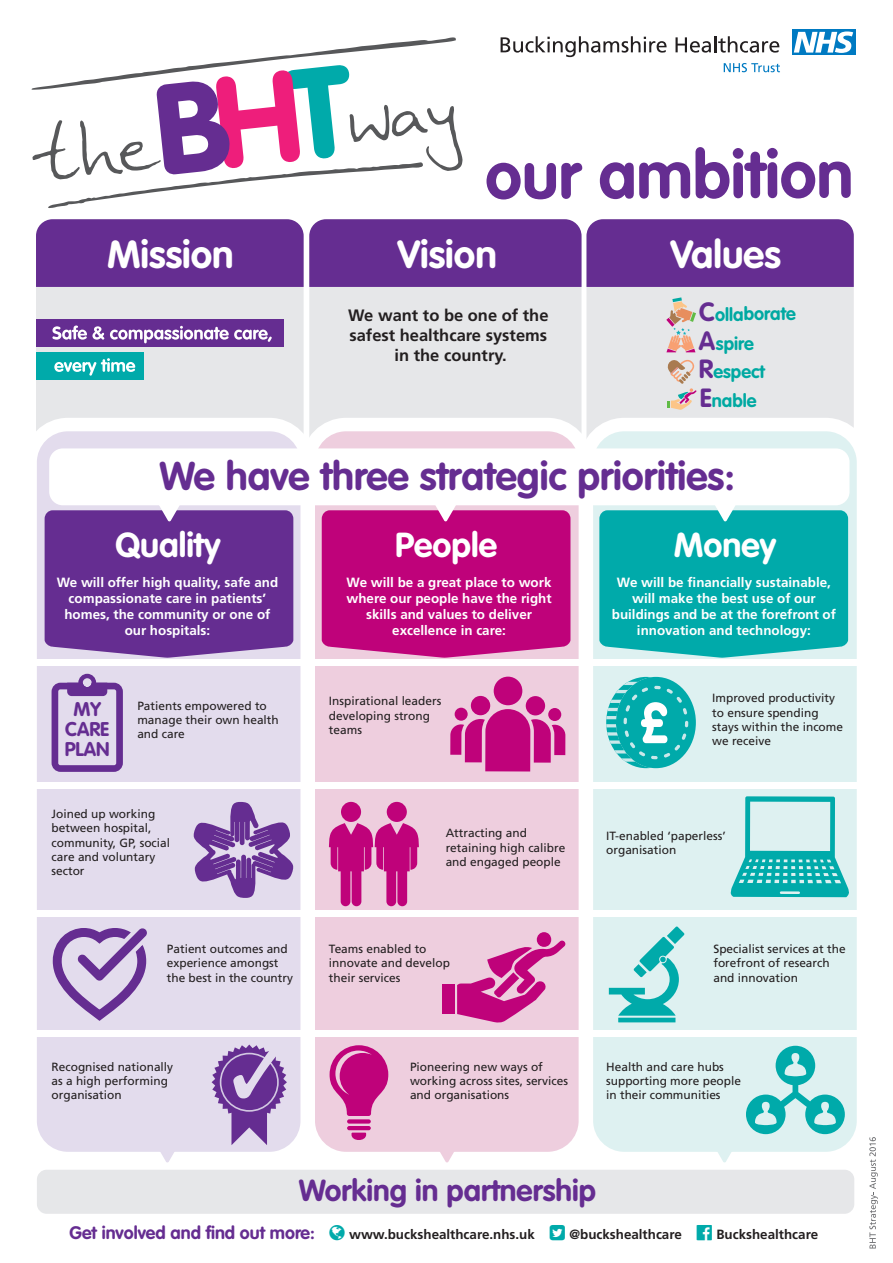
<style>
.page{position:relative;width:893px;height:1263px;background:#fff}
.page>*{position:absolute;margin:0;border:0;box-sizing:border-box;transform-origin:0 0}
.t1{font:700 66.15px "VAG Rounded LT";letter-spacing:-.005em;color:#652d91}
.t2{font:700 39.6px "VAG Rounded LT";color:#652d91}
.t3{font:700 38.7px "VAG Rounded LT";color:#fff}
.t4{font:700 34.2px "VAG Rounded LT";color:#fff}
.t5{font:700 30px "VAG Rounded LT";color:#652d91}
.t6{font:700 19.65px/20.1px "VAG Rounded LT";color:#652d91;text-align:center}
.t7{font:700 18.15px/29px "VAG Rounded";color:#00a9a2}
.t8{font:700 17.85px "VAG Rounded LT";color:#652d91}
.t9{font:700 16.5px/19.8px "Frutiger LT";color:#231f20;text-align:center}
.t10{font:700 13.35px/16px "Frutiger LT";color:#fff;text-align:center}
.t11{font:700 13.35px "Frutiger LT";color:#231f20}
.t12{font:11.85px/14.2px "Frutiger LT";color:#231f20}
.s1{font-size:25.95px;color:#652d91}
</style>
<div class="page">
<div style="left:37px;top:1170px;width:817px;height:44px;background:#e6e7e9;border-radius:10px"></div>
<div style="left:36px;top:219px;width:268px;height:252px;background:#e6e7e9;border-radius:17px"></div>
<div style="left:309px;top:219px;width:272px;height:252px;background:#e6e7e9;border-radius:17px"></div>
<div style="left:586px;top:219px;width:268px;height:252px;background:#e6e7e9;border-radius:17px"></div>
<div style="left:36px;top:219px;width:818px;height:68px;background:#652d91"></div>
<div style="left:308px;top:425px;width:277px;height:733px;background:#eecede;border-radius:38px"></div>
<div style="left:301px;top:418px;width:291px;height:747px;border:14px solid #fff;border-radius:38px"></div>
<div style="left:586px;top:425px;width:277px;height:733px;background:#def1f1;border-radius:38px"></div>
<div style="left:580px;top:418px;width:290px;height:747px;border:14px solid #fff;border-radius:38px"></div>
<div style="left:30px;top:425px;width:277px;height:733px;background:#e3dced;border-radius:38px"></div>
<div style="left:23px;top:418px;width:291px;height:747px;border:14px solid #fff;border-radius:38px"></div>
<div style="left:792px;top:29px;width:63px;height:26px;background:#007ac2"></div>
<svg style="left:794px;top:31px;width:59px;height:22px"></svg>
<svg style="left:501px;top:36px;width:166px;height:21px"></svg>
<svg style="left:675px;top:36px;width:104px;height:17px"></svg>
<svg style="left:724px;top:63px;width:56px;height:9px"></svg>
<div style="left:49px;top:448px;width:800px;height:57px;background:#fff;border-radius:14px"></div>
<svg style="left:45px;top:497px;width:248px;height:161px;background:#76449d"></svg>
<svg style="left:322px;top:505px;width:248px;height:153px;background:#c21282"></svg>
<svg style="left:599px;top:498px;width:249px;height:160px;background:#1cb3b3"></svg>
<div style="left:36px;top:660px;width:836px;height:6px;background:#fff"></div>
<div style="left:36px;top:910px;width:837px;height:6px;background:#fff"></div>
<div style="left:30px;top:782px;width:836px;height:6px;background:#fff"></div>
<div style="left:31px;top:1031px;width:836px;height:6px;background:#fff"></div>
<svg style="left:52px;top:928px;width:95px;height:93px"></svg>
<svg style="left:450px;top:677px;width:115px;height:94px"></svg>
<div style="left:442px;top:985px;width:12px;height:29px;background:#bf027a"></div>
<div style="left:537px;top:932px;width:14px;height:15px;background:#bf027a;border-radius:50%"></div>
<svg style="left:457px;top:940px;width:109px;height:83px"></svg>
<svg style="left:730px;top:796px;width:119px;height:101px"></svg>
<svg style="left:609px;top:926px;width:75px;height:96px"></svg>
<svg style="left:746px;top:1046px;width:99px;height:88px"></svg>
<div style="left:616px;top:677px;width:80px;height:91px;background:#0aa;border-radius:50%"></div>
<svg style="left:606px;top:677px;width:82px;height:91px"></svg>
<svg style="left:212px;top:1044px;width:75px;height:101px"></svg>
<div style="left:341px;top:802px;width:20px;height:20px;background:#bf027a;border-radius:50%"></div>
<div style="left:387px;top:802px;width:20px;height:20px;background:#bf027a;border-radius:50%"></div>
<svg style="left:329px;top:823px;width:90px;height:83px"></svg>
<svg style="left:52px;top:674px;width:71px;height:98px"></svg>
<svg style="left:330px;top:1045px;width:58px;height:95px"></svg>
<div style="left:36px;top:352px;width:108px;height:28px;background:#0aa"></div>
<svg style="left:54px;top:358px;width:81px;height:18px"></svg>
<div style="left:36px;top:319px;width:248px;height:27px;background:#652d91"></div>
<svg style="left:52px;top:325px;width:52px;height:15px"></svg>
<svg style="left:110px;top:326px;width:162px;height:17px"></svg>
<svg style="left:666px;top:297px;width:30px;height:55px"></svg>
<svg style="left:667px;top:359px;width:29px;height:51px"></svg>
<svg style="left:153px;top:1150px;width:29px;height:13px"></svg>
<svg style="left:433px;top:1150px;width:28px;height:13px"></svg>
<svg style="left:710px;top:1150px;width:29px;height:13px"></svg>
<svg style="left:194px;top:802px;width:99px;height:96px"></svg>
<svg style="left:869px;top:1137px;width:9px;height:111px"></svg>
<svg style="left:31px;top:37px;width:431px;height:171px"></svg>
<h3 class="t3" style="left:107px;top:232px;width:128px">Mission</h3>
<h1 class="t1" style="left:485px;top:136px;width:370px">our ambition</h1>
<h3 class="t3" style="left:397px;top:232px;width:101px">Vision</h3>
<h3 class="t9" style="left:348px;top:305px;width:202px">We want to be one of the safest healthcare systems in the country.</h3>
<h3 class="t3" style="left:670px;top:232px;width:112px">Values</h3>
<h3 class="t7" style="left:699px;top:299px;width:98px"><span class="s1">C</span>ollaborate</h3>
<h3 class="t7" style="left:699px;top:328px;width:67px"><span class="s1">A</span>spire<br><span class="s1">R</span>espect</h3>
<h3 class="t7" style="left:700px;top:386px;width:58px"><span class="s1">E</span>nable</h3>
<h2 class="t2" style="left:159px;top:453px;width:577px">We have three strategic priorities:</h2>
<h3 class="t4" style="left:115px;top:525px;width:107px">Quality</h3>
<h3 class="t4" style="left:395px;top:525px;width:104px">People</h3>
<h3 class="t4" style="left:674px;top:525px;width:104px">Money</h3>
<p class="t10" style="left:57px;top:574px;width:223px">We will offer high quality, safe and compassionate care in patients’ homes, the community or one of our hospitals:</p>
<p class="t10" style="left:346px;top:574px;width:207px">We will be a great place to work where our people have the right skills and values to deliver excellence in care:</p>
<p class="t10" style="left:612px;top:574px;width:226px">We will be financially sustainable, will make the best use of our buildings and be at the forefront of innovation and technology:</p>
<h3 class="t6" style="left:65px;top:700px;width:47px">MY<br>CARE<br>PLAN</h3>
<p class="t12" style="left:137px;top:699px;width:143px">Patients empowered to manage their own health and care</p>
<p class="t12" style="left:52px;top:807px;width:120px">Joined up working between hospital, community, GP, social care and voluntary sector</p>
<p class="t12" style="left:167px;top:942px;width:128px">Patient outcomes and experience amongst the best in the country</p>
<p class="t12" style="left:329px;top:694px;width:114px">Inspirational leaders developing strong teams</p>
<p class="t12" style="left:446px;top:826px;width:121px">Attracting and retaining high calibre and engaged people</p>
<p class="t12" style="left:329px;top:942px;width:122px">Teams enabled to innovate and develop their services</p>
<p class="t12" style="left:712px;top:691px;width:132px">Improved productivity to ensure spending stays within the income we receive</p>
<p class="t12" style="left:606px;top:828px;width:121px">IT-enabled ‘paperless’ organisation</p>
<p class="t12" style="left:713px;top:942px;width:134px">Specialist services at the forefront of research and innovation</p>
<p class="t12" style="left:52px;top:1059px;width:123px">Recognised nationally as a high performing organisation</p>
<p class="t12" style="left:410px;top:1059px;width:160px">Pioneering new ways of working across sites, services and organisations</p>
<p class="t12" style="left:606px;top:1059px;width:136px">Health and care hubs supporting more people in their communities</p>
<h3 class="t5" style="left:299px;top:1172px;width:299px">Working in partnership</h3>
<h3 class="t8" style="left:69px;top:1222px;width:247px">Get involved and find out more:</h3>
<p class="t11" style="left:349px;top:1226px;width:187px">www.buckshealthcare.nhs.uk</p>
<p class="t11" style="left:569px;top:1226px;width:114px">@buckshealthcare</p>
<p class="t11" style="left:716px;top:1226px;width:103px">Buckshealthcare</p>
</div>
